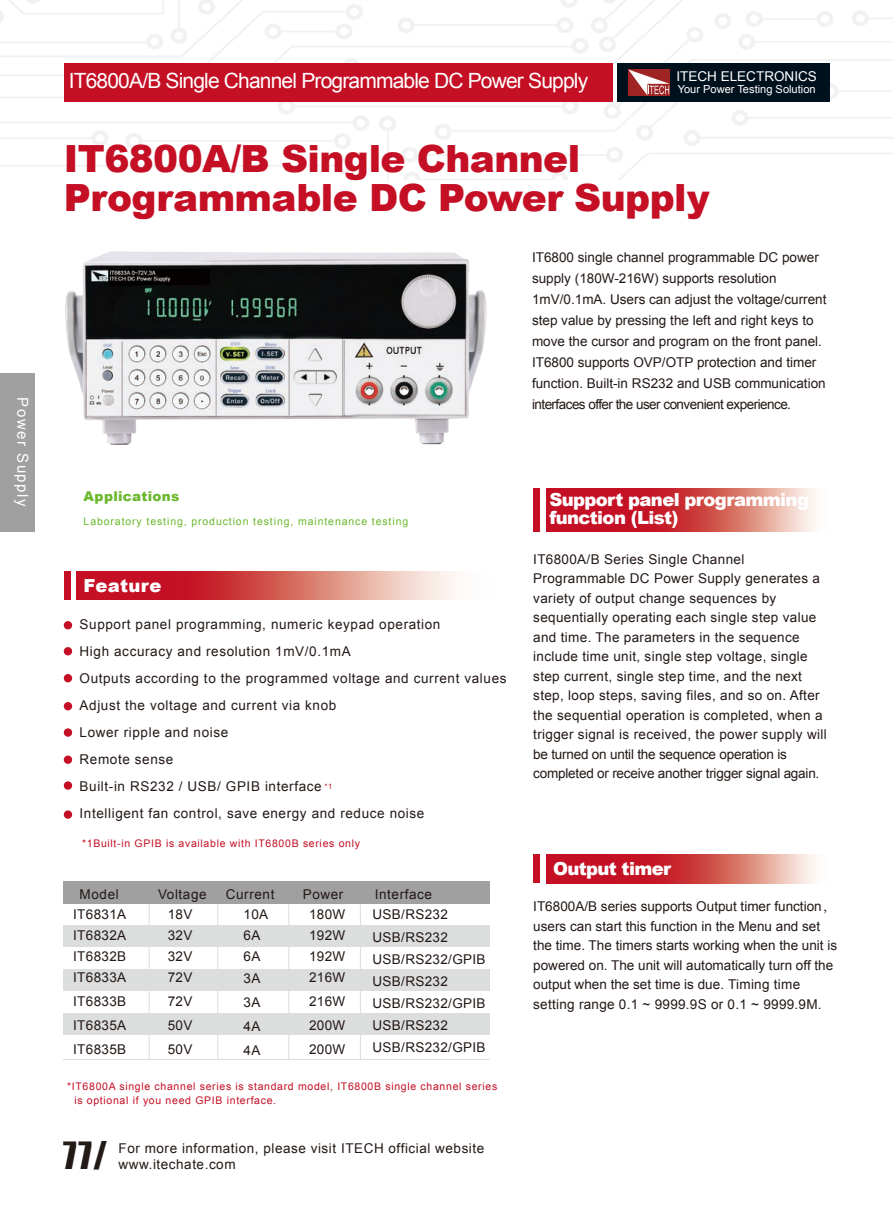
<style>
.page{position:relative;width:893px;height:1212px;background:#fff}
.page>*{position:absolute;margin:0;border:0;box-sizing:border-box;transform-origin:0 0}
.t1{font:900 37.5px/39px "Arial";letter-spacing:-.015em;color:#c40f24}
.t2{font:34.5px "Impact";color:#231916}
.t3{font:21px "Arial";letter-spacing:-.04em;color:#fff}
.t4{font:900 18px/18px "Arial";letter-spacing:-.035em;color:#fff}
.t5{font:900 18px "Arial";letter-spacing:.025em;color:#fff}
.t6{font:15px "Arial";letter-spacing:.1em;color:#fff}
.t7{font:13.5px/21px "Arial";letter-spacing:.025em;color:#231916;text-align:justify}
.t8{font:13.5px/21px "Arial";color:#231916}
.t9{font:13.5px/27px "Arial";letter-spacing:.045em;color:#231916}
.t10{font:13.5px "Arial";color:#fff}
.t11{font:900 13.5px "Arial";letter-spacing:.025em;color:#6bb82e}
.t12{font:11.1px "Arial";color:#fff}
.t13{font:10.5px/13.5px "Arial";letter-spacing:.065em;color:#c40f24}
.t14{font:10.5px "Arial";letter-spacing:.085em;color:#6bb82e}
.t15{font:7.5px "Arial";color:#c40f24}
.s1{font-family:"Adobe Song Std";font-weight:300}
</style>
<div class="page">
<img style="left:0;top:0;width:892px;height:180px">
<div style="left:64px;top:64px;width:548px;height:38px;background:#c40f24"></div>
<div style="left:616px;top:64px;width:213px;height:38px;background:#00111e"></div>
<svg style="left:628px;top:69px;width:41px;height:27px"></svg>
<svg style="left:628px;top:70px;width:41px;height:25px"></svg>
<div style="left:64px;top:621px;width:8px;height:8px;background:#c40f24;border-radius:50%"></div>
<div style="left:64px;top:647px;width:8px;height:8px;background:#c40f24;border-radius:50%"></div>
<div style="left:64px;top:674px;width:8px;height:8px;background:#c40f24;border-radius:50%"></div>
<div style="left:64px;top:702px;width:8px;height:8px;background:#c40f24;border-radius:50%"></div>
<div style="left:64px;top:728px;width:8px;height:9px;background:#c40f24;border-radius:50%"></div>
<div style="left:64px;top:755px;width:8px;height:9px;background:#c40f24;border-radius:50%"></div>
<div style="left:64px;top:781px;width:8px;height:9px;background:#c40f24;border-radius:50%"></div>
<div style="left:64px;top:810px;width:8px;height:9px;background:#c40f24;border-radius:50%"></div>
<div style="left:64px;top:571px;width:6px;height:28px;background:#c40f24"></div>
<svg style="left:76px;top:571px;width:380px;height:28px;background:#d66364"></svg>
<div style="left:63px;top:925px;width:426px;height:22px;background:#dcdddd"></div>
<div style="left:63px;top:969px;width:426px;height:21px;background:#dcdddd"></div>
<div style="left:63px;top:1012px;width:426px;height:22px;background:#dcdddd"></div>
<div style="left:63px;top:881px;width:426px;height:23px;background:#a0a0a1"></div>
<div style="left:533px;top:489px;width:6px;height:43px;background:#c40f24"></div>
<svg style="left:546px;top:489px;width:270px;height:43px;background:#d14f54"></svg>
<div style="left:533px;top:855px;width:6px;height:28px;background:#c40f24"></div>
<svg style="left:546px;top:855px;width:270px;height:28px;background:#d15054"></svg>
<img style="left:65px;top:251px;width:422px;height:194px">
<hr style="left:149px;top:904px;width:1px;height:155px;background:#dcdddd">
<hr style="left:217px;top:904px;width:1px;height:155px;background:#dcdddd">
<hr style="left:288px;top:904px;width:1px;height:155px;background:#dcdddd">
<hr style="left:360px;top:904px;width:1px;height:155px;background:#dcdddd">
<hr style="left:63px;top:1059px;width:426px;height:1px;background:#dcdddd">
<div style="left:0;top:373px;width:35px;height:158px;background:#a0a0a1"></div>
<p class="t6" style="left:33px;top:397px;width:111px;rotate:90deg">Power Supply</p>
<h3 class="t3" style="left:69px;top:67px;width:520px">IT6800A/B Single Channel Programmable DC Power Supply</h3>
<p class="t10" style="left:676px;top:68px;width:142px">ITECH ELECTRONICS</p>
<p class="t12" style="left:677px;top:82px;width:139px">Your Power Testing Solution</p>
<h1 class="t1" style="left:64px;top:138px;width:647px">IT6800A/B Single Channel<br>Programmable DC Power Supply</h1>
<p class="t8" style="left:531px;top:247px;width:296px">IT6800 single channel programmable DC power supply (180W-216W) supports resolution 1mV/0.1mA. Users can adjust the voltage/current step value by pressing the left and right keys to move the cursor and program on the front panel.<br>IT6800 supports OVP/OTP protection and timer function. Built-in RS232 and USB communication interfaces offer the user convenient experience.</p>
<p class="t11" style="left:84px;top:486px;width:97px">Applications</p>
<p class="t14" style="left:84px;top:514px;width:326px">Laboratory testing, production testing, maintenance testing</p>
<h3 class="t5" style="left:84px;top:572px;width:79px">Feature</h3>
<p class="t9" style="left:80px;top:611px;width:428px">Support panel programming, numeric keypad operation<br>High accuracy and resolution 1mV/0.1mA<br>Outputs according to the programmed voltage and current values Adjust the voltage and current via knob<br>Lower ripple and noise<br>Remote sense<br>Built-in RS232 / USB/ GPIB interface<br>Intelligent fan control, save energy and reduce noise</p>
<p class="t15" style="left:324px;top:781px;width:9px">*1</p>
<p class="t13" style="left:82px;top:837px;width:279px">*1Built-in GPIB is available with IT6800B series only</p>
<p class="t7" style="left:80px;top:884px;width:41px">Model</p>
<p class="t9" style="left:158px;top:881px;width:50px">Voltage</p>
<p class="t9" style="left:225px;top:881px;width:50px">Current</p>
<p class="t7" style="left:302px;top:884px;width:42px">Power</p>
<p class="t9" style="left:374px;top:881px;width:59px">Interface</p>
<p class="t7" style="left:73px;top:904px;width:54px">IT6831A IT6832A IT6832B IT6833A</p>
<p class="t7" style="left:73px;top:990px;width:54px;line-height:24px">IT6833B IT6835A IT6835B</p>
<p class="t7" style="left:168px;top:904px;width:26px">18V 32V 32V 72V</p>
<p class="t7" style="left:168px;top:990px;width:26px;line-height:24px">72V 50V 50V</p>
<p class="t7" style="left:243px;top:904px;width:26px;text-align:left">10A<br>6A<br>6A<br>3A</p>
<p class="t7" style="left:243px;top:990px;width:18px;line-height:24px">3A 4A 4A</p>
<p class="t7" style="left:309px;top:904px;width:38px">180W 192W 192W 216W</p>
<p class="t7" style="left:309px;top:990px;width:38px;line-height:24px">216W 200W 200W</p>
<p class="t7" style="left:372px;top:904px;width:115px;line-height:22px;text-align:left">USB/RS232<br>USB/RS232<br>USB/RS232/GPIB<br>USB/RS232<br>USB/RS232/GPIB<br>USB/RS232<br>USB/RS232/GPIB</p>
<p class="t13" style="left:74px;top:1080px;width:424px;text-indent:-7px">*IT6800A single channel series is standard model, IT6800B single channel series is optional if you need GPIB interface.</p>
<h2 class="t2" style="left:63px;top:1128px;width:45px">77/</h2>
<p class="t7" style="left:118px;top:1140px;width:367px;line-height:16.5px">For more information, please visit ITECH official website www.itechate.com</p>
<h3 class="t4" style="left:549px;top:490px;width:261px">Support panel programming function (List)</h3>
<p class="t7" style="left:533px;top:549px;width:295px;line-height:19.5px;text-align:left">IT6800A/B Series Single Channel Programmable DC Power Supply generates a variety of output change sequences by sequentially operating each single step value and time. The parameters in the sequence include time unit, single step voltage, single step current, single step time, and the next step, loop steps, saving files, and so on. After the sequential operation is completed, when a trigger signal is received, the power supply will be turned on until the sequence operation is completed or receive another trigger signal again.</p>
<h3 class="t4" style="left:553px;top:859px;width:119px">Output timer</h3>
<p class="t8" style="left:533px;top:897px;width:305px;line-height:19.5px">IT6800A/B series supports Output timer function<span class="s1">，</span>users can start this function in the Menu and set the time. The timers starts working when the unit is powered on. The unit will automatically turn off the output when the set time is due. Timing time setting range 0.1 ~ 9999.9S or 0.1 ~ 9999.9M.</p>
</div>
